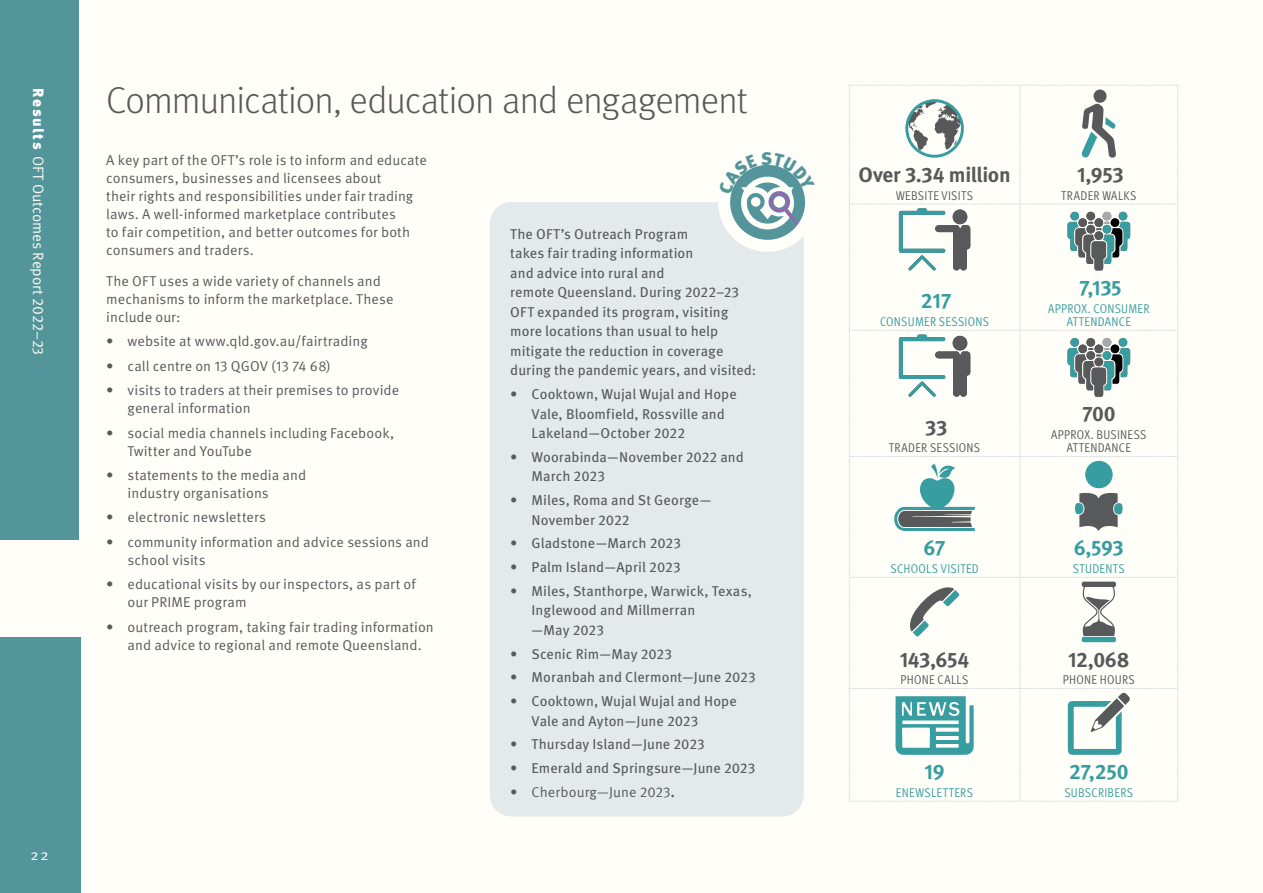
<style>
.page{position:relative;width:1263px;height:893px;background:#fffef8}
.page>*{position:absolute;margin:0;border:0;box-sizing:border-box;transform-origin:0 0}
.t1{font:300 37.5px "Meta Pro";letter-spacing:-.025em;color:#58595b}
.t2{font:700 21px "Meta Pro";letter-spacing:-.02em;color:#58595b}
.t3{font:700 21px "Meta Pro";letter-spacing:-.025em;color:#379da0}
.t4{font:15px "Meta Pro Norm";color:#fffef4}
.t5{font:15px "Meta Pro Norm";color:#fff}
.t6{font:14.25px/18px "Meta Pro Norm";letter-spacing:.005em;color:#58595b}
.t7{font:14.25px/19.5px "Meta Pro";letter-spacing:.005em;color:#58595b}
.t8{font:12.75px/13.5px "Meta Pro Cond Norm";letter-spacing:.025em;color:#379da0;text-align:center}
.t9{font:12.75px/13.5px "Meta Pro Cond Norm";letter-spacing:.025em;color:#58595b;text-align:center}
.s1{font-family:"Meta Pro";font-weight:900;color:#fff}
.s2{font-family:"Meta Pro";font-weight:700}
</style>
<div class="page">
<div style="left:0;top:637px;width:81px;height:256px;background:#53959a"></div>
<div style="left:0;top:0;width:79px;height:540px;background:#53959a"></div>
<svg style="left:849px;top:85px;width:329px;height:717px"></svg>
<div style="left:490px;top:202px;width:314px;height:614px;background:#e4eaeb;border-radius:21px"></div>
<svg style="left:724px;top:159px;width:87px;height:87px"></svg>
<div style="left:718px;top:153px;width:99px;height:99px;border:12px solid #fffef9;border-radius:50%"></div>
<svg style="left:719px;top:153px;width:96px;height:82px"></svg>
<p class="t4" style="left:50px;top:88px;width:268px;rotate:90deg"><span class="s1">Results</span> OFT Outcomes Report 2022–23</p>
<p class="t5" style="left:31px;top:843px;width:20px">22</p>
<h1 class="t1" style="left:106px;top:73px;width:643px">Communication, education and engagement</h1>
<p class="t6" style="left:106px;top:150px;width:322px">A key part of the OFT’s role is to inform and educate consumers, businesses and licensees about<br>their rights and responsibilities under fair trading laws. A well‑informed marketplace contributes<br>to fair competition, and better outcomes for both consumers and traders.</p>
<p class="t6" style="left:106px;top:271px;width:289px">The OFT uses a wide variety of channels and mechanisms to inform the marketplace. These include our:</p>
<p class="t6" style="left:106px;top:332px;width:263px">• website at www.qld.gov.au/fairtrading</p>
<p class="t6" style="left:106px;top:356px;width:226px">• call centre on 13 QGOV (13 74 68)</p>
<p class="t6" style="left:128px;top:380px;width:273px;text-indent:-21px">• visits to traders at their premises to provide general information</p>
<p class="t6" style="left:128px;top:423px;width:268px;text-indent:-21px">• social media channels including Facebook,<br>Twitter and YouTube</p>
<p class="t6" style="left:128px;top:465px;width:180px;text-indent:-21px">• statements to the media and industry organisations</p>
<p class="t6" style="left:106px;top:508px;width:161px">• electronic newsletters</p>
<p class="t6" style="left:128px;top:532px;width:303px;text-indent:-21px">• community information and advice sessions and school visits</p>
<p class="t6" style="left:128px;top:574px;width:290px;text-indent:-21px">• educational visits by our inspectors, as part of our PRIME program</p>
<p class="t6" style="left:128px;top:617px;width:308px;text-indent:-21px">• outreach program, taking fair trading information and advice to regional and remote Queensland.</p>
<p class="t7" style="left:510px;top:223px;width:247px">The OFT’s Outreach Program<br>takes fair trading information<br>and advice into rural and<br>remote Queensland. During 2022–23<br>OFT expanded its program, visiting more locations than usual to help mitigate the reduction in coverage during the pandemic years, and visited:</p>
<p class="t7" style="left:531px;top:383px;width:207px;text-indent:-21px">• Cooktown, Wujal Wujal and Hope<br>Vale, Bloomfield, Rossville and<br>Lakeland—October 2022</p>
<p class="t7" style="left:531px;top:446px;width:214px;text-indent:-21px">• Woorabinda—November 2022 and<br>March 2023</p>
<p class="t7" style="left:531px;top:489px;width:181px;text-indent:-21px">• Miles, Roma and St George—<br>November 2022</p>
<p class="t7" style="left:510px;top:533px;width:172px">• Gladstone—March 2023</p>
<p class="t7" style="left:510px;top:556px;width:172px">• Palm Island—April 2023</p>
<p class="t7" style="left:531px;top:580px;width:222px;text-indent:-21px">• Miles, Stanthorpe, Warwick, Texas,<br>Inglewood and Millmerran<br>—May 2023</p>
<p class="t7" style="left:510px;top:643px;width:163px">• Scenic Rim—May 2023</p>
<p class="t7" style="left:510px;top:667px;width:247px">• Moranbah and Clermont—June 2023</p>
<p class="t7" style="left:531px;top:690px;width:207px;text-indent:-21px">• Cooktown, Wujal Wujal and Hope<br>Vale and Ayton—June 2023</p>
<p class="t7" style="left:510px;top:734px;width:196px">• Thursday Island—June 2023</p>
<p class="t7" style="left:510px;top:757px;width:247px">• Emerald and Springsure—June 2023</p>
<p class="t6" style="left:510px;top:782px;width:166px">• Cherbourg—June 2023<span class="s2">.</span></p>
<h2 class="t2" style="left:858px;top:158px;width:154px">Over 3.34 million</h2>
<p class="t9" style="left:896px;top:188px;width:78px">WEBSITE VISITS</p>
<h2 class="t3" style="left:921px;top:285px;width:32px">217</h2>
<p class="t8" style="left:880px;top:314px;width:110px">CONSUMER SESSIONS</p>
<h2 class="t2" style="left:925px;top:411px;width:24px">33</h2>
<p class="t9" style="left:889px;top:440px;width:93px">TRADER SESSIONS</p>
<h2 class="t3" style="left:924px;top:532px;width:23px">67</h2>
<p class="t8" style="left:890px;top:561px;width:90px">SCHOOLS VISITED</p>
<h2 class="t2" style="left:900px;top:643px;width:71px">143,654</h2>
<p class="t9" style="left:900px;top:672px;width:70px">PHONE CALLS</p>
<h2 class="t3" style="left:925px;top:755px;width:21px">19</h2>
<p class="t8" style="left:896px;top:785px;width:79px">ENEWSLETTERS</p>
<h2 class="t2" style="left:1077px;top:158px;width:48px">1,953</h2>
<p class="t9" style="left:1061px;top:188px;width:77px">TRADER WALKS</p>
<h2 class="t3" style="left:1079px;top:271px;width:44px">7,135</h2>
<p class="t8" style="left:1048px;top:301px;width:103px">APPROX. CONSUMER<br>ATTENDANCE</p>
<h2 class="t2" style="left:1082px;top:397px;width:35px">700</h2>
<p class="t9" style="left:1051px;top:427px;width:97px">APPROX. BUSINESS<br>ATTENDANCE</p>
<h2 class="t3" style="left:1074px;top:532px;width:52px">6,593</h2>
<p class="t8" style="left:1073px;top:561px;width:54px">STUDENTS</p>
<h2 class="t2" style="left:1068px;top:643px;width:63px">12,068</h2>
<p class="t9" style="left:1063px;top:672px;width:74px">PHONE HOURS</p>
<h2 class="t3" style="left:1069px;top:755px;width:61px">27,250</h2>
<p class="t8" style="left:1064px;top:785px;width:70px">SUBSCRIBERS</p>
</div>
